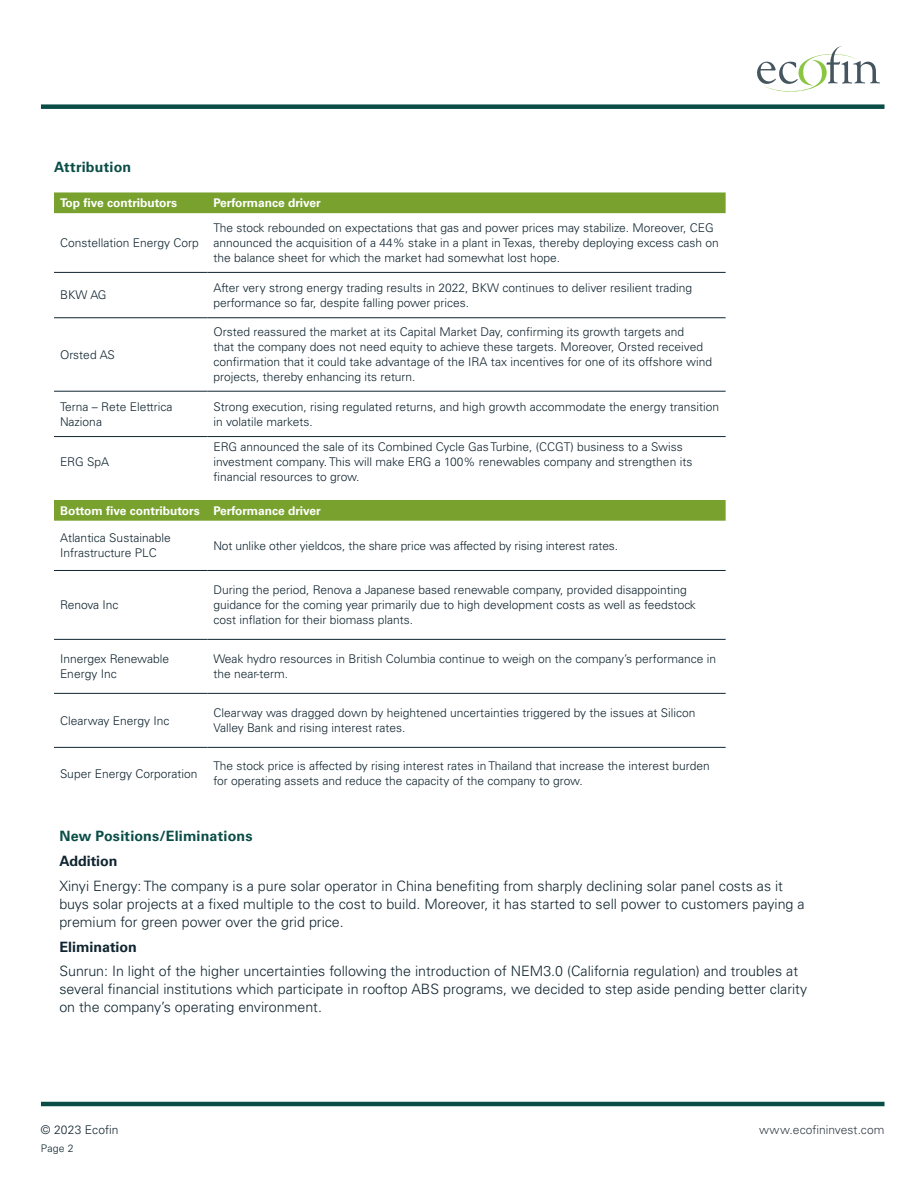
<style>
.page{position:relative;width:918px;height:1188px;background:#fff}
.page>*{position:absolute;margin:0;border:0;box-sizing:border-box;transform-origin:0 0}
.t1{font:300 14.25px/18px "Univers LT Std";color:#112530}
.t2{font:700 14.25px "Univers LT Std";letter-spacing:.015em;color:#0a4d47}
.t3{font:700 14.25px "Univers LT Std";color:#112530}
.t4{font:300 12px/15px "Univers LT Std";color:#112530}
.t5{font:700 12px "Univers LT Std";color:#fff}
.t6{font:300 12px "Univers LT Std";letter-spacing:.005em;color:#323d47}
.t7{font:300 10.5px "Univers LT Std";color:#112530}
</style>
<div class="page">
<hr style="left:41px;top:1102px;width:844px;height:4px;background:#0a4d47">
<div style="left:41px;top:104px;width:844px;height:5px;background:#0a4d47"></div>
<svg style="left:757px;top:46px;width:123px;height:46px"></svg>
<div style="left:54px;top:192px;width:672px;height:21px;background:#78a22d"></div>
<hr style="left:54px;top:272px;width:153px;height:1px;background:#112530">
<hr style="left:207px;top:272px;width:519px;height:1px;background:#112530">
<hr style="left:54px;top:391px;width:153px;height:1px;background:#112530">
<hr style="left:207px;top:391px;width:519px;height:1px;background:#112530">
<hr style="left:54px;top:317px;width:153px;height:1px;background:#112530">
<hr style="left:207px;top:317px;width:519px;height:1px;background:#112530">
<hr style="left:54px;top:436px;width:153px;height:1px;background:#112530">
<hr style="left:207px;top:436px;width:519px;height:1px;background:#112530">
<div style="left:54px;top:500px;width:672px;height:21px;background:#78a22d"></div>
<hr style="left:54px;top:570px;width:153px;height:1px;background:#112530">
<hr style="left:207px;top:570px;width:519px;height:1px;background:#112530">
<hr style="left:54px;top:639px;width:153px;height:1px;background:#112530">
<hr style="left:207px;top:639px;width:519px;height:1px;background:#112530">
<hr style="left:54px;top:693px;width:153px;height:1px;background:#112530">
<hr style="left:207px;top:693px;width:519px;height:1px;background:#112530">
<hr style="left:54px;top:747px;width:153px;height:1px;background:#112530">
<hr style="left:207px;top:747px;width:519px;height:1px;background:#112530">
<p class="t2" style="left:54px;top:159px;width:79px">Attribution</p>
<p class="t5" style="left:60px;top:196px;width:119px">Top five contributors</p>
<p class="t5" style="left:213px;top:196px;width:109px">Performance driver</p>
<p class="t4" style="left:60px;top:235px;width:140px">Constellation Energy Corp</p>
<p class="t4" style="left:213px;top:220px;width:507px">The stock rebounded on expectations that gas and power prices may stabilize. Moreover, CEG announced the acquisition of a 44% stake in a plant in Texas, thereby deploying excess cash on the balance sheet for which the market had somewhat lost hope.</p>
<p class="t4" style="left:60px;top:288px;width:48px">BKW AG</p>
<p class="t4" style="left:213px;top:280px;width:480px">After very strong energy trading results in 2022, BKW continues to deliver resilient trading performance so far, despite falling power prices.</p>
<p class="t4" style="left:60px;top:347px;width:56px">Orsted AS</p>
<p class="t4" style="left:213px;top:325px;width:500px">Orsted reassured the market at its Capital Market Day, confirming its growth targets and<br>that the company does not need equity to achieve these targets. Moreover, Orsted received confirmation that it could take advantage of the IRA tax incentives for one of its offshore wind projects, thereby enhancing its return.</p>
<p class="t4" style="left:60px;top:399px;width:114px">Terna – Rete Elettrica<br>Naziona</p>
<p class="t4" style="left:213px;top:399px;width:507px">Strong execution, rising regulated returns, and high growth accommodate the energy transition in volatile markets.</p>
<p class="t4" style="left:60px;top:455px;width:51px">ERG SpA</p>
<p class="t4" style="left:213px;top:440px;width:480px">ERG announced the sale of its Combined Cycle Gas Turbine, (CCGT) business to a Swiss investment company. This will make ERG a 100% renewables company and strengthen its financial resources to grow.</p>
<p class="t5" style="left:60px;top:503px;width:262px">Bottom five contributors Performance driver</p>
<p class="t4" style="left:60px;top:531px;width:112px">Atlantica Sustainable<br>Infrastructure PLC</p>
<p class="t4" style="left:213px;top:538px;width:406px">Not unlike other yieldcos, the share price was affected by rising interest rates.</p>
<p class="t4" style="left:60px;top:598px;width:60px">Renova Inc</p>
<p class="t4" style="left:213px;top:583px;width:484px">During the period, Renova a Japanese based renewable company, provided disappointing guidance for the coming year primarily due to high development costs as well as feedstock cost inflation for their biomass plants.</p>
<p class="t4" style="left:60px;top:651px;width:111px">Innergex Renewable<br>Energy Inc</p>
<p class="t4" style="left:213px;top:651px;width:504px">Weak hydro resources in British Columbia continue to weigh on the company’s performance in the near-term.</p>
<p class="t4" style="left:60px;top:713px;width:111px">Clearway Energy Inc</p>
<p class="t4" style="left:213px;top:705px;width:484px">Clearway was dragged down by heightened uncertainties triggered by the issues at Silicon<br>Valley Bank and rising interest rates.</p>
<p class="t4" style="left:60px;top:766px;width:139px">Super Energy Corporation</p>
<p class="t4" style="left:213px;top:759px;width:498px">The stock price is affected by rising interest rates in Thailand that increase the interest burden for operating assets and reduce the capacity of the company to grow.</p>
<p class="t2" style="left:59px;top:828px;width:195px">New Positions/Eliminations</p>
<p class="t3" style="left:59px;top:853px;width:60px">Addition</p>
<p class="t1" style="left:59px;top:877px;width:747px">Xinyi Energy: The company is a pure solar operator in China benefiting from sharply declining solar panel costs as it buys solar projects at a fixed multiple to the cost to build. Moreover, it has started to sell power to customers paying a premium for green power over the grid price.</p>
<p class="t3" style="left:59px;top:938px;width:79px">Elimination</p>
<p class="t1" style="left:59px;top:962px;width:750px">Sunrun: In light of the higher uncertainties following the introduction of NEM3.0 (California regulation) and troubles at several financial institutions which participate in rooftop ABS programs, we decided to step aside pending better clarity on the company’s operating environment.</p>
<p class="t4" style="left:41px;top:1122px;width:79px">© 2023 Ecofin</p>
<p class="t6" style="left:759px;top:1123px;width:127px">www.ecofininvest.com</p>
<p class="t7" style="left:41px;top:1142px;width:34px">Page 2</p>
</div>
